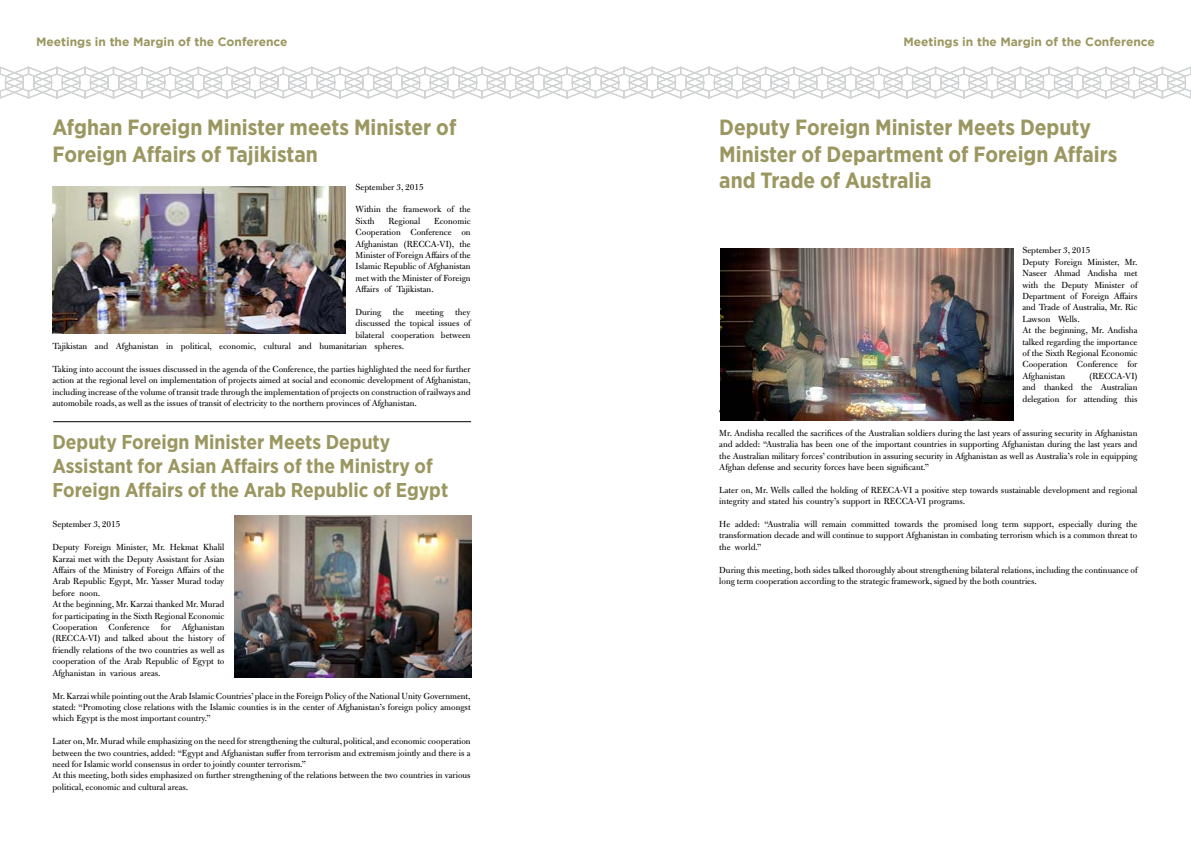
<style>
.page{position:relative;width:1191px;height:842px;background:#fff}
.page>*{position:absolute;margin:0;border:0;box-sizing:border-box;transform-origin:0 0}
.t1{font:700 22px/26.4px "Gotham Narrow";color:#9b9761}
.t2{font:700 20px/24px "Gotham Narrow";color:#9b9761}
.t3{font:700 12px "Gotham";color:#9b9761}
.t4{font:9.5px/11.4px "Bulmer MT Std";color:#000}
</style>
<div class="page">
<hr style="left:53px;top:421px;width:418px;height:1px;background:#000">
<img style="left:52px;top:186px;width:294px;height:148px">
<img style="left:234px;top:516px;width:237px;height:162px">
<svg style="left:0;top:67px;width:1191px;height:31px"></svg>
<img style="left:720px;top:248px;width:293px;height:172px">
<p class="t3" style="left:36px;top:33px;width:253px">Meetings in the Margin of the Conference</p>
<h1 class="t1" style="left:52px;top:114px;width:405px">Afghan Foreign Minister meets Minister of<br>Foreign Affairs of Tajikistan</h1>
<p class="t4" style="left:355px;top:181px;width:70px">September 3, 2015</p>
<p class="t4" style="left:355px;top:204px;width:117px">Within the framework of the<br>Sixth</p>
<p class="t4" style="left:388px;top:215px;width:33px">Regional</p>
<p class="t4" style="left:355px;top:215px;width:117px;text-align:justify;text-indent:79px">Economic Cooperation Conference on Afghanistan (RECCA-VI), the Minister of Foreign Affairs of the Islamic Republic of Afghanistan met with the Minister of Foreign Affairs of Tajikistan.</p>
<p class="t4" style="left:355px;top:306px;width:117px">During the meeting they</p>
<p class="t4" style="left:355px;top:318px;width:116px">discussed the topical issues of</p>
<p class="t4" style="left:355px;top:329px;width:116px">bilateral cooperation between</p>
<p class="t4" style="left:52px;top:341px;width:353px">Tajikistan and Afghanistan in political, economic, cultural and humanitarian spheres.</p>
<p class="t4" style="left:52px;top:363px;width:420px;text-align:justify">Taking into account the issues discussed in the agenda of the Conference, the parties highlighted the need for further action at the regional level on implementation of projects aimed at social and economic development of Afghanistan, including increase of the volume of transit trade through the implementation of projects on construction of railways and automobile roads, as well as the issues of transit of electricity to the northern provinces of Afghanistan.</p>
<h2 class="t2" style="left:52px;top:430px;width:397px">Deputy Foreign Minister Meets Deputy<br>Assistant for Asian Affairs of the Ministry of<br>Foreign Affairs of the Arab Republic of Egypt</h2>
<p class="t4" style="left:52px;top:519px;width:70px">September 3, 2015</p>
<p class="t4" style="left:52px;top:542px;width:174px">Deputy Foreign Minister, Mr. Hekmat Khalil Karzai met with the Deputy Assistant for Asian Affairs of the Ministry of Foreign Affairs of the Arab Republic Egypt, Mr. Yasser Murad today before noon.<br>At the beginning, Mr. Karzai thanked Mr. Murad for participating in the Sixth Regional Economic Cooperation Conference for Afghanistan (RECCA-VI) and talked about the history of friendly relations of the two countries as well as cooperation of the Arab Republic of Egypt to Afghanistan in various areas.</p>
<p class="t4" style="left:52px;top:690px;width:420px;text-align:justify">Mr. Karzai while pointing out the Arab Islamic Countries’ place in the Foreign Policy of the National Unity Government, stated: “Promoting close relations with the Islamic counties is in the center of Afghanistan’s foreign policy amongst which Egypt is the most important country.”</p>
<p class="t4" style="left:52px;top:736px;width:420px">Later on, Mr. Murad while emphasizing on the need for strengthening the cultural, political, and economic cooperation between the two countries, added: “Egypt and Afghanistan suffer from terrorism and extremism jointly and there is a need for Islamic world consensus in order to jointly counter terrorism.”<br>At this meeting, both sides emphasized on further strengthening of the relations between the two countries in various political, economic and cultural areas.</p>
<p class="t3" style="left:903px;top:33px;width:253px">Meetings in the Margin of the Conference</p>
<h1 class="t1" style="left:719px;top:114px;width:399px">Deputy Foreign Minister Meets Deputy<br>Minister of Department of Foreign Affairs and Trade of Australia</h1>
<p class="t4" style="left:1022px;top:245px;width:117px">September 3, 2015<br>Deputy Foreign Minister, Mr.<br>Naseer Ahmad Andisha met with the Deputy Minister of<br>Department of Foreign Affairs and Trade of Australia, Mr. Ric<br>Lawson Wells.<br>At the beginning, Mr. Andisha talked regarding the importance of the Sixth Regional Economic<br>Cooperation Conference for<br>Afghanistan</p>
<p class="t4" style="left:1022px;top:370px;width:117px;text-align:justify;text-indent:67px">(RECCA-VI) and thanked the Australian delegation for attending this</p>
<p class="t4" style="left:719px;top:427px;width:420px;text-align:justify">Mr. Andisha recalled the sacrifices of the Australian soldiers during the last years of assuring security in Afghanistan and added: “Australia has been one of the important countries in supporting Afghanistan during the last years and the Australian military forces’ contribution in assuring security in Afghanistan as well as Australia’s role in equipping Afghan defense and security forces have been significant.”</p>
<p class="t4" style="left:719px;top:484px;width:419px">Later on, Mr. Wells called the holding of REECA-VI a positive step towards sustainable development and regional integrity and stated his country’s support in RECCA-VI programs.</p>
<p class="t4" style="left:719px;top:518px;width:420px;text-align:justify">He added: “Australia will remain committed towards the promised long term support, especially during the transformation decade and will continue to support Afghanistan in combating terrorism which is a common threat to the world.”</p>
<p class="t4" style="left:719px;top:564px;width:420px">During this meeting, both sides talked thoroughly about strengthening bilateral relations, including the continuance of long term cooperation according to the strategic framework, signed by the both countries.</p>
</div>
